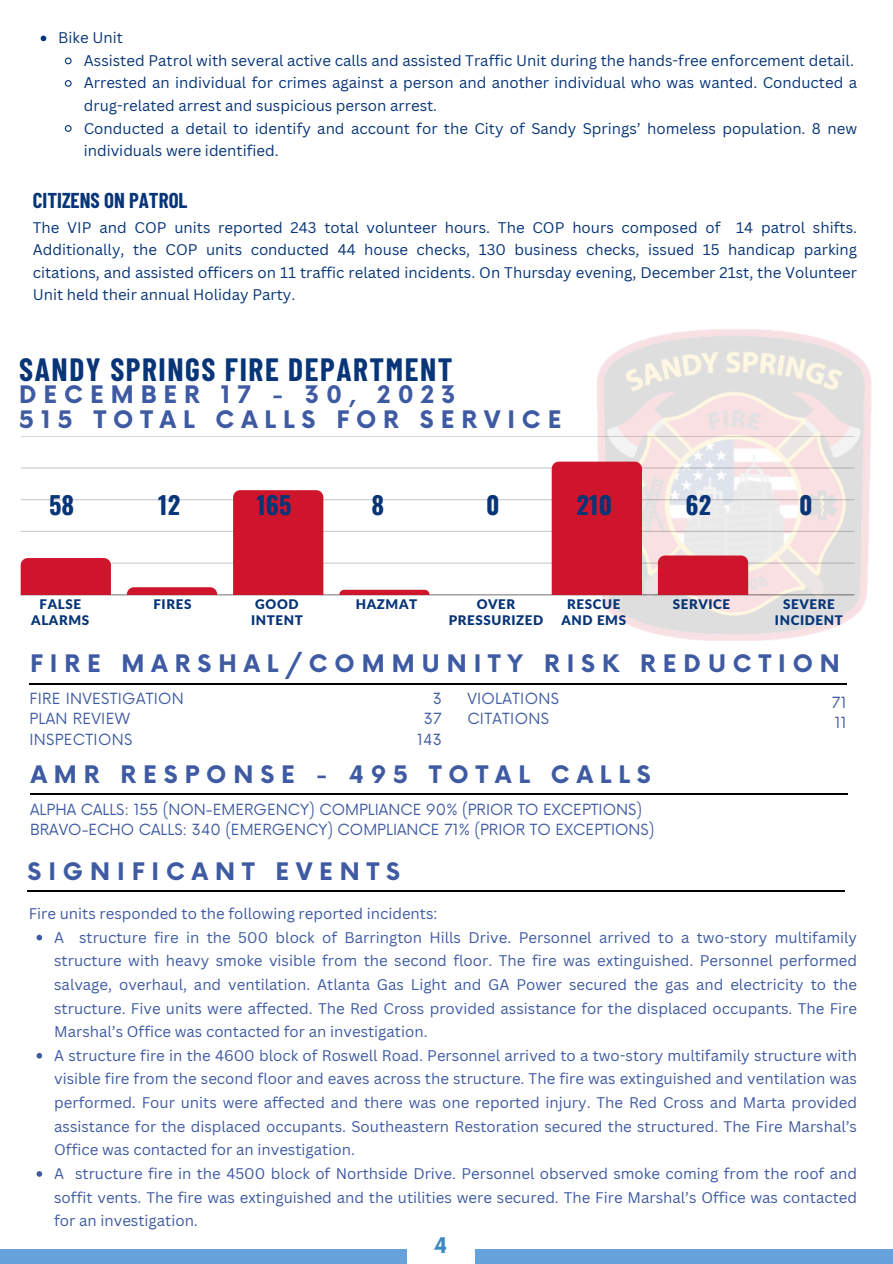
<style>
.page{position:relative;width:893px;height:1264px;background:#fff}
.page>*{position:absolute;margin:0;border:0;box-sizing:border-box;transform-origin:0 0}
.t1{font:700 31.5px "Barlow Condensed";letter-spacing:.05em;color:#073577}
.t2{font:700 24.45px "Oswald";color:#073577}
.t3{font:700 23.55px "Now";letter-spacing:.295em;color:#3e5aa2}
.t4{font:700 21px "Barlow Condensed";color:#073577}
.t5{font:700 21px "Now";color:#3a8ac4}
.t6{font:15px/23.7px "Canva Sans";color:#3e5aa2;text-align:justify}
.t7{font:15px/22.5px "Canva Sans";color:#073577}
.t8{font:15px "Now";color:#3e5aa2}
.t9{font:15px "Now";letter-spacing:.02em;color:#3e5aa2}
.t10{font:900 13.35px/15.6px "Lato Latin";letter-spacing:.045em;color:#073577;text-align:center}
</style>
<div class="page">
<div style="left:0;top:1248px;width:892px;height:15px;background:#65a1da"></div>
<hr style="left:29px;top:683px;width:817px;height:1px;background:#000">
<hr style="left:30px;top:793px;width:817px;height:1px;background:#000">
<div style="left:407px;top:1226px;width:67px;height:37px;background:#fff"></div>
<hr style="left:27px;top:890px;width:817px;height:1px;background:#000">
<img style="left:583px;top:329px;width:289px;height:312px">
<hr style="left:21px;top:562px;width:833px;height:1px;background:#302d2e">
<hr style="left:21px;top:531px;width:833px;height:1px;background:#302d2e">
<hr style="left:21px;top:499px;width:833px;height:1px;background:#302d2e">
<hr style="left:21px;top:467px;width:833px;height:1px;background:#302d2e">
<hr style="left:21px;top:436px;width:833px;height:1px;background:#302d2e">
<hr style="left:21px;top:594px;width:833px;height:1px;background:#302d2e">
<div style="left:21px;top:558px;width:90px;height:37px;background:#cf152b"></div>
<svg style="left:127px;top:587px;width:90px;height:8px"></svg>
<div style="left:233px;top:490px;width:90px;height:105px;background:#cf152b"></div>
<svg style="left:339px;top:589px;width:90px;height:6px"></svg>
<div style="left:551px;top:461px;width:91px;height:134px;background:#cf152b"></div>
<div style="left:658px;top:555px;width:90px;height:40px;background:#cf152b"></div>
<svg style="left:37px;top:934px;width:5px;height:6px"></svg>
<svg style="left:37px;top:1053px;width:5px;height:5px"></svg>
<svg style="left:37px;top:1171px;width:5px;height:5px"></svg>
<svg style="left:41px;top:36px;width:5px;height:5px"></svg>
<svg style="left:64px;top:57px;width:8px;height:8px"></svg>
<svg style="left:64px;top:80px;width:8px;height:7px"></svg>
<svg style="left:64px;top:125px;width:8px;height:7px"></svg>
<p class="t7" style="left:58px;top:26px;width:66px">Bike Unit</p>
<p class="t7" style="left:84px;top:49px;width:771px">Assisted Patrol with several active calls and assisted Traffic Unit during the hands-free enforcement detail.</p>
<p class="t7" style="left:84px;top:71px;width:774px">Arrested an individual for crimes against a person and another individual who was wanted. Conducted a drug-related arrest and suspicious person arrest.</p>
<p class="t7" style="left:84px;top:116px;width:774px">Conducted a detail to identify and account for the City of Sandy Springs’ homeless population. 8 new individuals were identified.</p>
<p class="t4" style="left:33px;top:187px;width:156px">CITIZENS ON PATROL</p>
<p class="t7" style="left:33px;top:215px;width:825px;text-align:justify">The VIP and COP units reported 243 total volunteer hours. The COP hours composed of 14 patrol shifts.<br>Additionally, the COP units conducted 44 house checks, 130 business checks, issued 15 handicap parking citations, and assisted officers on 11 traffic related incidents. On Thursday evening, December 21st, the Volunteer Unit held their annual Holiday Party.</p>
<p class="t1" style="left:19px;top:349px;width:435px">SANDY SPRINGS FIRE DEPARTMENT</p>
<p class="t3" style="left:19px;top:382px;width:438px">DECEMBER 17 - 30, 2023</p>
<p class="t3" style="left:19px;top:407px;width:543px">515 TOTAL CALLS FOR SERVICE</p>
<p class="t2" style="left:49px;top:486px;width:27px">58</p>
<p class="t2" style="left:158px;top:486px;width:24px">12</p>
<p class="t2" style="left:256px;top:486px;width:37px">165</p>
<p class="t2" style="left:371px;top:486px;width:14px">8</p>
<p class="t2" style="left:486px;top:486px;width:15px">0</p>
<p class="t2" style="left:576px;top:486px;width:37px">210</p>
<p class="t2" style="left:685px;top:486px;width:27px">62</p>
<p class="t2" style="left:799px;top:486px;width:15px">0</p>
<p class="t10" style="left:31px;top:597px;width:59px">FALSE<br>ALARMS</p>
<p class="t10" style="left:774px;top:597px;width:69px">SEVERE<br>INCIDENT</p>
<p class="t10" style="left:153px;top:597px;width:39px">FIRES</p>
<p class="t10" style="left:448px;top:597px;width:96px">OVER<br>PRESSURIZED</p>
<p class="t10" style="left:561px;top:597px;width:66px">RESCUE<br>AND EMS</p>
<p class="t10" style="left:255px;top:597px;width:45px">GOOD</p>
<p class="t10" style="left:356px;top:597px;width:63px">HAZMAT</p>
<p class="t10" style="left:672px;top:597px;width:59px">SERVICE</p>
<p class="t10" style="left:251px;top:613px;width:53px">INTENT</p>
<p class="t3" style="left:30px;top:650px;width:811px">FIRE MARSHAL/COMMUNITY RISK REDUCTION</p>
<p class="t8" style="left:433px;top:690px;width:11px">3</p>
<p class="t8" style="left:424px;top:710px;width:20px">37</p>
<p class="t8" style="left:417px;top:731px;width:26px">143</p>
<p class="t9" style="left:29px;top:690px;width:156px">FIRE INVESTIGATION</p>
<p class="t9" style="left:29px;top:710px;width:102px">PLAN REVIEW</p>
<p class="t9" style="left:29px;top:730px;width:104px">INSPECTIONS</p>
<p class="t9" style="left:467px;top:690px;width:93px">VIOLATIONS</p>
<p class="t9" style="left:467px;top:710px;width:83px">CITATIONS</p>
<p class="t8" style="left:831px;top:694px;width:16px">71</p>
<p class="t8" style="left:834px;top:714px;width:13px">11</p>
<p class="t3" style="left:31px;top:761px;width:621px">AMR RESPONSE - 495 TOTAL CALLS</p>
<p class="t8" style="left:30px;top:801px;width:613px">ALPHA CALLS: 155 (NON-EMERGENCY) COMPLIANCE 90% (PRIOR TO EXCEPTIONS)</p>
<p class="t8" style="left:30px;top:821px;width:625px">BRAVO-ECHO CALLS: 340 (EMERGENCY) COMPLIANCE 71% (PRIOR TO EXCEPTIONS)</p>
<p class="t3" style="left:28px;top:859px;width:374px">SIGNIFICANT EVENTS</p>
<p class="t6" style="left:29px;top:901px;width:410px">Fire units responded to the following reported incidents:</p>
<p class="t6" style="left:54px;top:925px;width:804px">A structure fire in the 500 block of Barrington Hills Drive. Personnel arrived to a two-story multifamily structure with heavy smoke visible from the second floor. The fire was extinguished. Personnel performed salvage, overhaul, and ventilation. Atlanta Gas Light and GA Power secured the gas and electricity to the structure. Five units were affected. The Red Cross provided assistance for the displaced occupants. The Fire Marshal’s Office was contacted for an investigation.</p>
<p class="t6" style="left:54px;top:1043px;width:804px">A structure fire in the 4600 block of Roswell Road. Personnel arrived to a two-story multifamily structure with visible fire from the second floor and eaves across the structure. The fire was extinguished and ventilation was performed. Four units were affected and there was one reported injury. The Red Cross and Marta provided assistance for the displaced occupants. Southeastern Restoration secured the structured. The Fire Marshal’s Office was contacted for an investigation.</p>
<p class="t6" style="left:54px;top:1161px;width:804px">A structure fire in the 4500 block of Northside Drive. Personnel observed smoke coming from the roof and soffit vents. The fire was extinguished and the utilities were secured. The Fire Marshal’s Office was contacted for an investigation.</p>
<p class="t5" style="left:434px;top:1234px;width:15px">4</p>
</div>
